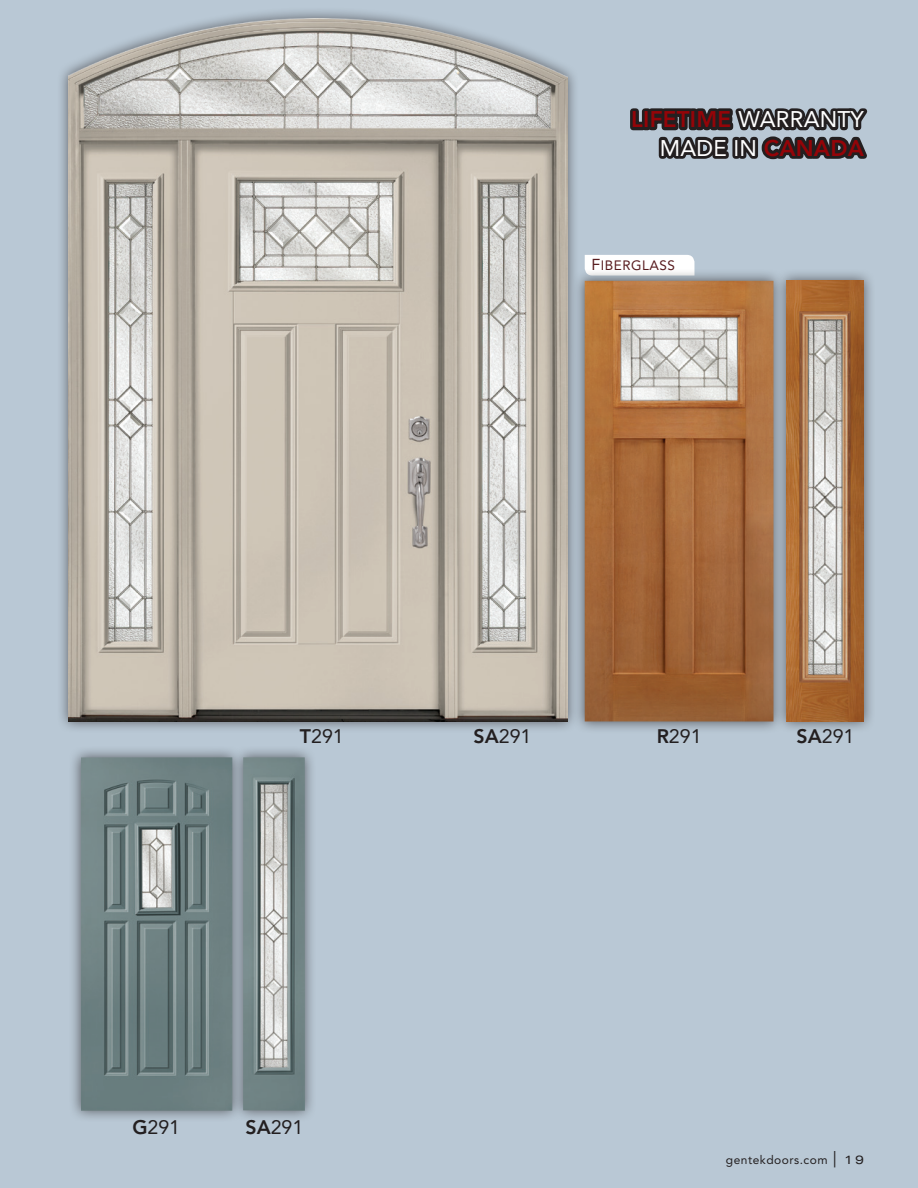
<style>
.page{position:relative;width:918px;height:1188px;background:#b9c8d5}
.page>*{position:absolute;margin:0;border:0;box-sizing:border-box;transform-origin:0 0}
.t1{font:800 22.5px/28.5px "Avenir";letter-spacing:.01em;color:#940408;text-align:right}
.t2{font:19.5px "Avenir";color:#231f20}
.t3{font:13.5px "Avenir";letter-spacing:.04em;color:#571b1e}
.t4{font:12px "Avenir";letter-spacing:.04em;color:#231f20}
.s1{font-weight:400;color:#fff}
.s2{font-size:15.75px}
.s3{font-weight:800}
.s4{font-family:"Univers";font-stretch:expanded;font-size:21.6px}
.s5{font-family:"Univers";font-stretch:expanded}
</style>
<div class="page">
<svg style="left:630px;top:108px;width:238px;height:52px"></svg>
<div style="left:57px;top:7px;width:523px;height:726px;background:#231f20;opacity:.65"></div>
<img style="left:69px;top:18px;width:499px;height:703px">
<svg style="left:585px;top:255px;width:109px;height:13px"></svg>
<div style="left:572px;top:268px;width:214px;height:466px;background:#231f20;opacity:.65"></div>
<img style="left:585px;top:281px;width:188px;height:440px">
<div style="left:69px;top:745px;width:176px;height:378px;background:#231f20;opacity:.65"></div>
<img style="left:81px;top:757px;width:150px;height:354px">
<div style="left:231px;top:745px;width:86px;height:378px;background:#231f20;opacity:.65"></div>
<img style="left:243px;top:757px;width:62px;height:354px">
<div style="left:775px;top:268px;width:101px;height:465px;background:#231f20;opacity:.65"></div>
<img style="left:787px;top:281px;width:77px;height:440px">
<p class="t1" style="left:631px;top:105px;width:234px">LIFETIME <span class="s1">WARRANTY<br>MADE IN</span> CANADA</p>
<p class="t3" style="left:591px;top:258px;width:85px"><span class="s2">F</span>IBERGLASS</p>
<p class="t2" style="left:300px;top:725px;width:45px"><span class="s3">T</span>291</p>
<p class="t2" style="left:474px;top:725px;width:59px"><span class="s3">SA</span>291</p>
<p class="t2" style="left:657px;top:725px;width:46px"><span class="s3">R</span>291</p>
<p class="t2" style="left:797px;top:725px;width:59px"><span class="s3">SA</span>291</p>
<p class="t2" style="left:132px;top:1116px;width:49px"><span class="s3">G</span>291</p>
<p class="t2" style="left:246px;top:1116px;width:59px"><span class="s3">SA</span>291</p>
<p class="t4" style="left:726px;top:1153px;width:140px">gentekdoors.com <span class="s4">|</span> <span class="s5">19</span></p>
</div>
